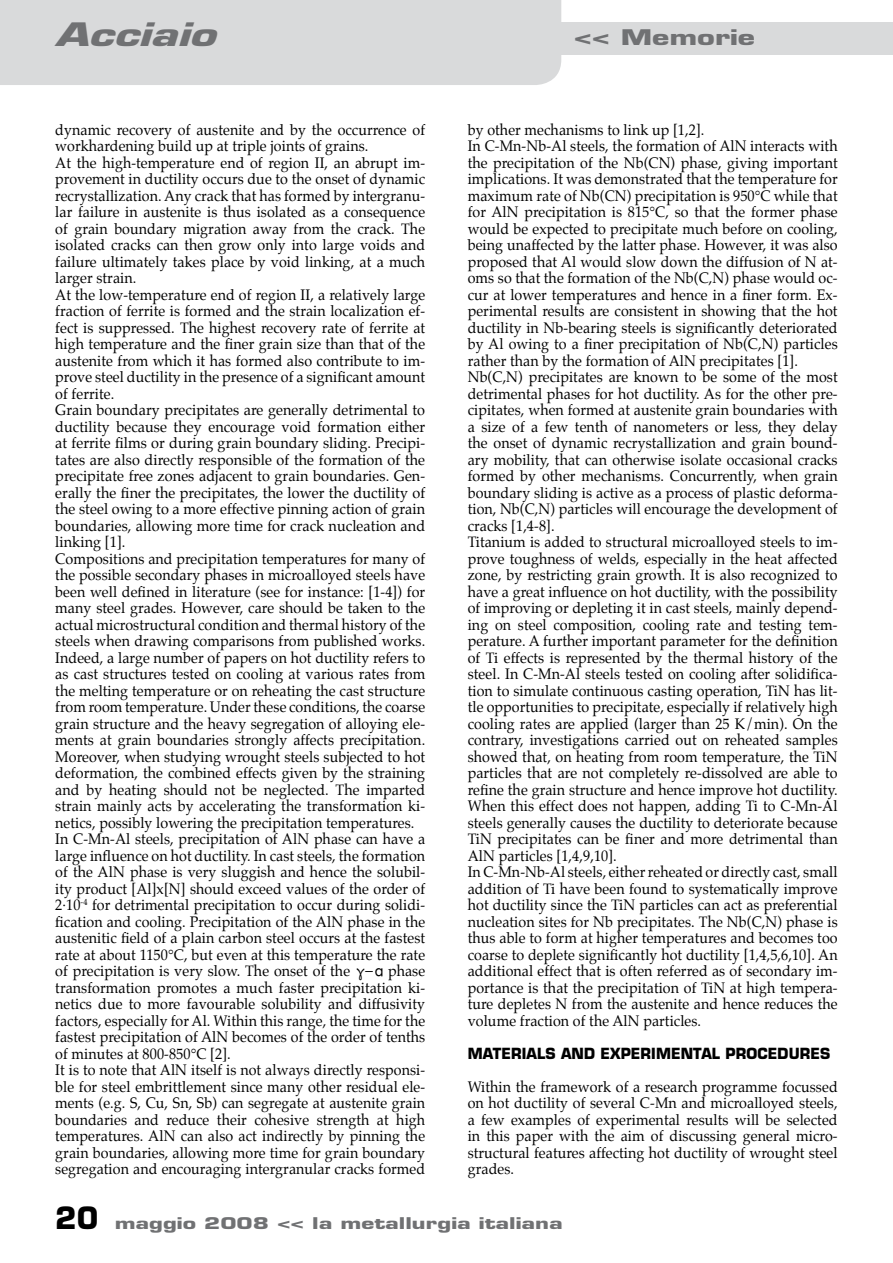
<style>
.page{position:relative;width:893px;height:1263px;background:#fff}
.page>*{position:absolute;margin:0;border:0;box-sizing:border-box;transform-origin:0 0}
.t1{font:italic 700 31.5px "Eurostile";color:#707173;scale:1.43 1}
.t2{font:700 30px "Eurostile";color:#000}
.t3{font:700 21px "Eurostile";color:#707173;scale:1.43 1}
.t4{font:700 15.75px "Eurostile";color:#707173;scale:1.43 1}
.t5{font:15px/16.5px "Palatino";letter-spacing:.005em;color:#000;scale:.95 1}
.t6{font:700 15px "Eurostile";letter-spacing:.005em;color:#000;scale:.95 1}
.s1{font-family:"Hellas Fun Plain";font-size:19.5px}
</style>
<div class="page">
<div style="left:0;top:22px;width:893px;height:33px;background:#d9dadb"></div>
<div style="left:0;top:0;width:561px;height:85px;background:#d9dadb"></div>
<h1 class="t1" style="left:55px;top:15px;width:114px">Acciaio</h1>
<h3 class="t3" style="left:574px;top:25px;width:128px">&lt;&lt; Memorie</h3>
<p class="t5" style="left:55px;top:121px;width:391px">dynamic recovery of austenite and by the occurrence of workhardening build up at triple joints of grains.<br>At the high-temperature end of region II, an abrupt im&shy;provement in ductility occurs due to the onset of dynamic recrystallization. Any crack that has formed by intergranu&shy;lar failure in austenite is thus isolated as a consequence of grain boundary migration away from the crack. The isolated cracks can then grow only into large voids and failure ultimately takes place by void linking, at a much larger strain.<br>At the low-temperature end of region II, a relatively large fraction of ferrite is formed and the strain localization ef&shy;fect is suppressed. The highest recovery rate of ferrite at high temperature and the finer grain size than that of the austenite from which it has formed also contribute to im&shy;prove steel ductility in the presence of a significant amount of ferrite.<br>Grain boundary precipitates are generally detrimental to ductility because they encourage void formation either at ferrite films or during grain boundary sliding. Precipi&shy;tates are also directly responsible of the formation of the precipitate free zones adjacent to grain boundaries. Gen&shy;erally the finer the precipitates, the lower the ductility of the steel owing to a more effective pinning action of grain boundaries, allowing more time for crack nucleation and linking [1].<br>Compositions and precipitation temperatures for many of the possible secondary phases in microalloyed steels have been well defined in literature (see for instance: [1-4]) for many steel grades. However, care should be taken to the actual microstructural condition and thermal history of the steels when drawing comparisons from published works.<br>Indeed, a large number of papers on hot ductility refers to as cast structures tested on cooling at various rates from the melting temperature or on reheating the cast structure from room temperature. Under these conditions, the coarse grain structure and the heavy segregation of alloying ele&shy;ments at grain boundaries strongly affects precipitation.<br>Moreover, when studying wrought steels subjected to hot deformation, the combined effects given by the straining and by heating should not be neglected. The imparted strain mainly acts by accelerating the transformation ki&shy;netics, possibly lowering the precipitation temperatures.<br>In C-Mn-Al steels, precipitation of AlN phase can have a large influence on hot ductility. In cast steels, the formation of the AlN phase is very sluggish and hence the solubil&shy;ity product [Al]x[N] should exceed values of the order of 2·10<sup>-4</sup> for detrimental precipitation to occur during solidi&shy;fication and cooling. Precipitation of the AlN phase in the austenitic field of a plain carbon steel occurs at the fastest rate at about 1150°C, but even at this temperature the rate of precipitation is very slow. The onset of the <span class="s1">ã</span>−<span class="s1">á</span> phase transformation promotes a much faster precipitation ki&shy;netics due to more favourable solubility and diffusivity factors, especially for Al. Within this range, the time for the fastest precipitation of AlN becomes of the order of tenths of minutes at 800-850°C [2].<br>It is to note that AlN itself is not always directly responsi&shy;ble for steel embrittlement since many other residual ele&shy;ments (e.g. S, Cu, Sn, Sb) can segregate at austenite grain boundaries and reduce their cohesive strength at high temperatures. AlN can also act indirectly by pinning the grain boundaries, allowing more time for grain boundary segregation and encouraging intergranular cracks formed</p>
<p class="t5" style="left:468px;top:121px;width:391px">by other mechanisms to link up [1,2].<br>In C-Mn-Nb-Al steels, the formation of AlN interacts with the precipitation of the Nb(CN) phase, giving important implications. It was demonstrated that the temperature for maximum rate of Nb(CN) precipitation is 950°C while that for AlN precipitation is 815°C, so that the former phase would be expected to precipitate much before on cooling, being unaffected by the latter phase. However, it was also proposed that Al would slow down the diffusion of N at&shy;oms so that the formation of the Nb(C,N) phase would oc&shy;cur at lower temperatures and hence in a finer form. Ex&shy;perimental results are consistent in showing that the hot ductility in Nb-bearing steels is significantly deteriorated by Al owing to a finer precipitation of Nb(C,N) particles rather than by the formation of AlN precipitates [1].<br>Nb(C,N) precipitates are known to be some of the most detrimental phases for hot ductility. As for the other pre&shy;cipitates, when formed at austenite grain boundaries with a size of a few tenth of nanometers or less, they delay the onset of dynamic recrystallization and grain bound&shy;ary mobility, that can otherwise isolate occasional cracks formed by other mechanisms. Concurrently, when grain boundary sliding is active as a process of plastic deforma&shy;tion, Nb(C,N) particles will encourage the development of cracks [1,4-8].<br>Titanium is added to structural microalloyed steels to im&shy;prove toughness of welds, especially in the heat affected zone, by restricting grain growth. It is also recognized to have a great influence on hot ductility, with the possibility of improving or depleting it in cast steels, mainly depend&shy;ing on steel composition, cooling rate and testing tem&shy;perature. A further important parameter for the definition of Ti effects is represented by the thermal history of the steel. In C-Mn-Al steels tested on cooling after solidifica&shy;tion to simulate continuous casting operation, TiN has lit&shy;tle opportunities to precipitate, especially if relatively high cooling rates are applied (larger than 25 K/min). On the contrary, investigations carried out on reheated samples showed that, on heating from room temperature, the TiN particles that are not completely re-dissolved are able to refine the grain structure and hence improve hot ductility.<br>When this effect does not happen, adding Ti to C-Mn-Al steels generally causes the ductility to deteriorate because TiN precipitates can be finer and more detrimental than AlN particles [1,4,9,10].<br>In C-Mn-Nb-Al steels, either reheated or directly cast, small addition of Ti have been found to systematically improve hot ductility since the TiN particles can act as preferential nucleation sites for Nb precipitates. The Nb(C,N) phase is thus able to form at higher temperatures and becomes too coarse to deplete significantly hot ductility [1,4,5,6,10]. An additional effect that is often referred as of secondary im&shy;portance is that the precipitation of TiN at high tempera&shy;ture depletes N from the austenite and hence reduces the volume fraction of the AlN particles.</p>
<p class="t6" style="left:468px;top:1044px;width:383px">MATERIALS AND EXPERIMENTAL PROCEDURES</p>
<p class="t5" style="left:468px;top:1078px;width:391px;text-align:justify">Within the framework of a research programme focussed on hot ductility of several C-Mn and microalloyed steels, a few examples of experimental results will be selected in this paper with the aim of discussing general micro&shy;structural features affecting hot ductility of wrought steel grades.</p>
<h2 class="t2" style="left:55px;top:1199px;width:45px">20</h2>
<p class="t4" style="left:115px;top:1213px;width:315px">maggio 2008 &lt;&lt; la metallurgia italiana</p>
</div>
